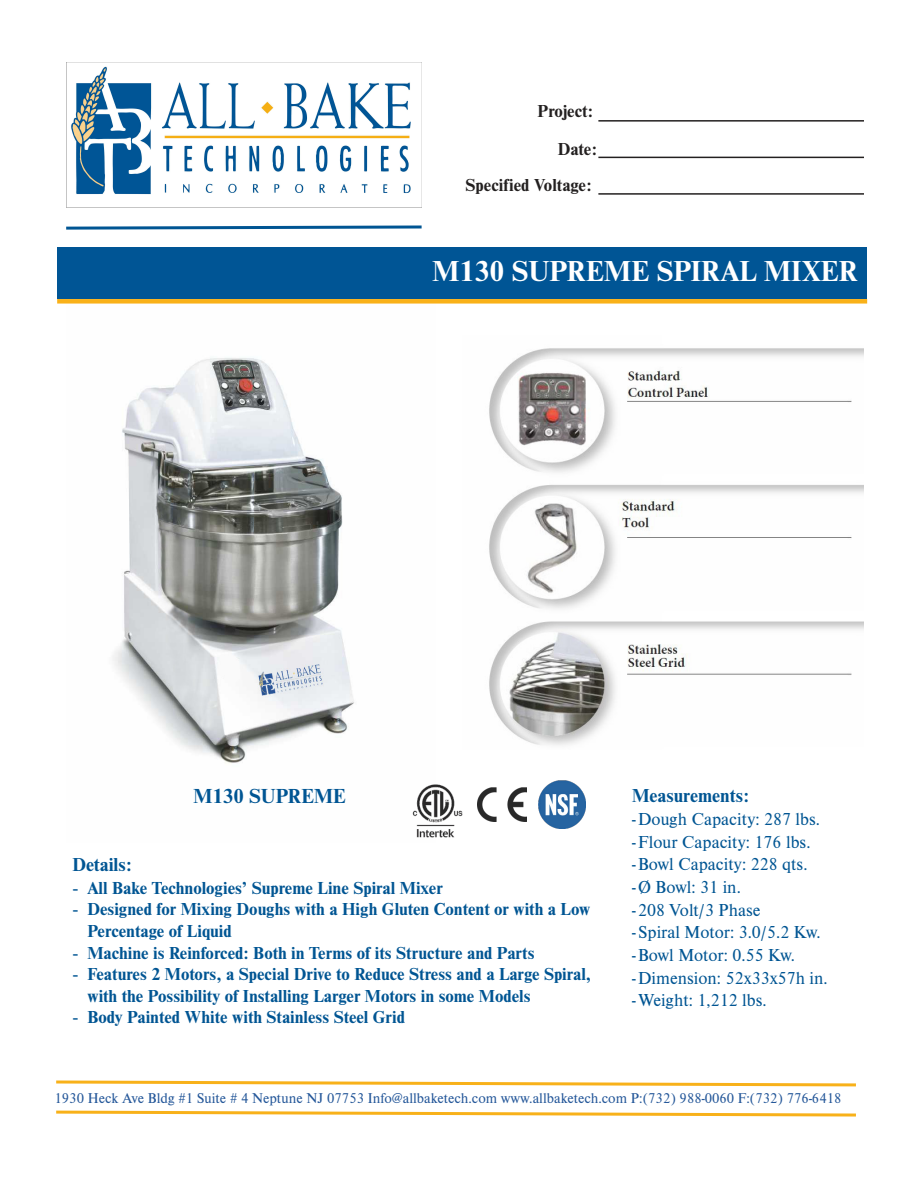
<style>
.page{position:relative;width:918px;height:1188px;background:#fff}
.page>*{position:absolute;margin:0;border:0;box-sizing:border-box;transform-origin:0 0}
.t1{font:700 30px "Nimbus Rom D";color:#fff}
.t2{font:700 21px "Nimbus Rom D";color:#005593}
.t3{font:700 19.5px "Nimbus Rom D";color:#005593}
.t4{font:700 18px/21.6px "Nimbus Rom D";color:#005593}
.t5{font:18px/22.6px "Nimbus Rom D";color:#005593}
.t6{font:700 18px/37.7px "Nimbus Rom D";color:#232020;text-align:right}
.t7{font:14.7px "Nimbus Rom D";color:#245799}
.s1{font-family:"Times New Roman";font-weight:400}
</style>
<div class="page">
<svg style="left:66px;top:225px;width:356px;height:5px"></svg>
<img style="left:113px;top:358px;width:241px;height:405px">
<div style="left:57px;top:248px;width:810px;height:51px;background:#005595"></div>
<svg style="left:56px;top:1110px;width:800px;height:7px"></svg>
<svg style="left:56px;top:1080px;width:800px;height:7px"></svg>
<img style="left:489px;top:348px;width:375px;height:397px">
<img style="left:478px;top:788px;width:48px;height:34px">
<img style="left:412px;top:784px;width:66px;height:54px">
<img style="left:538px;top:781px;width:48px;height:48px">
<hr style="left:598px;top:120px;width:266px;height:2px;background:#232020">
<hr style="left:598px;top:157px;width:266px;height:1px;background:#232020">
<hr style="left:598px;top:193px;width:266px;height:2px;background:#232020">
<img style="left:66px;top:62px;width:356px;height:146px">
<div style="left:57px;top:299px;width:810px;height:5px;background:#f9b119"></div>
<p class="t6" style="left:538px;top:92px;width:61px">Project:<br>Date:</p>
<p class="t6" style="left:466px;top:165px;width:128px">Specified Voltage:</p>
<h1 class="t1" style="left:432px;top:251px;width:427px">M130 SUPREME SPIRAL MIXER</h1>
<p class="t2" style="left:193px;top:782px;width:154px">M130 SUPREME</p>
<p class="t3" style="left:72px;top:851px;width:61px">Details:</p>
<p class="t4" style="left:72px;top:876px;width:372px"><span class="s1">-</span> All Bake Technologies’ Supreme Line Spiral Mixer</p>
<p class="t4" style="left:87px;top:898px;width:504px;text-indent:-15px"><span class="s1">-</span> Designed for Mixing Doughs with a High Gluten Content or with a Low<br>Percentage of Liquid</p>
<p class="t4" style="left:72px;top:941px;width:464px"><span class="s1">-</span> Machine is Reinforced: Both in Terms of its Structure and Parts</p>
<p class="t4" style="left:87px;top:963px;width:505px;text-indent:-15px"><span class="s1">-</span> Features 2 Motors, a Special Drive to Reduce Stress and a Large Spiral, with the Possibility of Installing Larger Motors in some Models</p>
<p class="t4" style="left:72px;top:1006px;width:334px"><span class="s1">-</span> Body Painted White with Stainless Steel Grid</p>
<p class="t3" style="left:632px;top:782px;width:119px">Measurements:</p>
<p class="t5" style="left:632px;top:807px;width:190px">-Dough Capacity: 287 lbs. -Flour Capacity: 176 lbs. -Bowl Capacity: 228 qts. -Ø Bowl: 31 in.</p>
<p class="t5" style="left:632px;top:898px;width:197px">- 208 Volt/3 Phase<br>-Spiral Motor: 3.0/5.2 Kw. -Bowl Motor: 0.55 Kw. -Dimension: 52x33x57h in. -Weight: 1,212 lbs.</p>
<p class="t7" style="left:55px;top:1088px;width:788px">1930 Heck Ave Bldg #1 Suite # 4 Neptune NJ 07753 Info@allbaketech.com www.allbaketech.com P:(732) 988-0060 F:(732) 776-6418</p>
</div>
